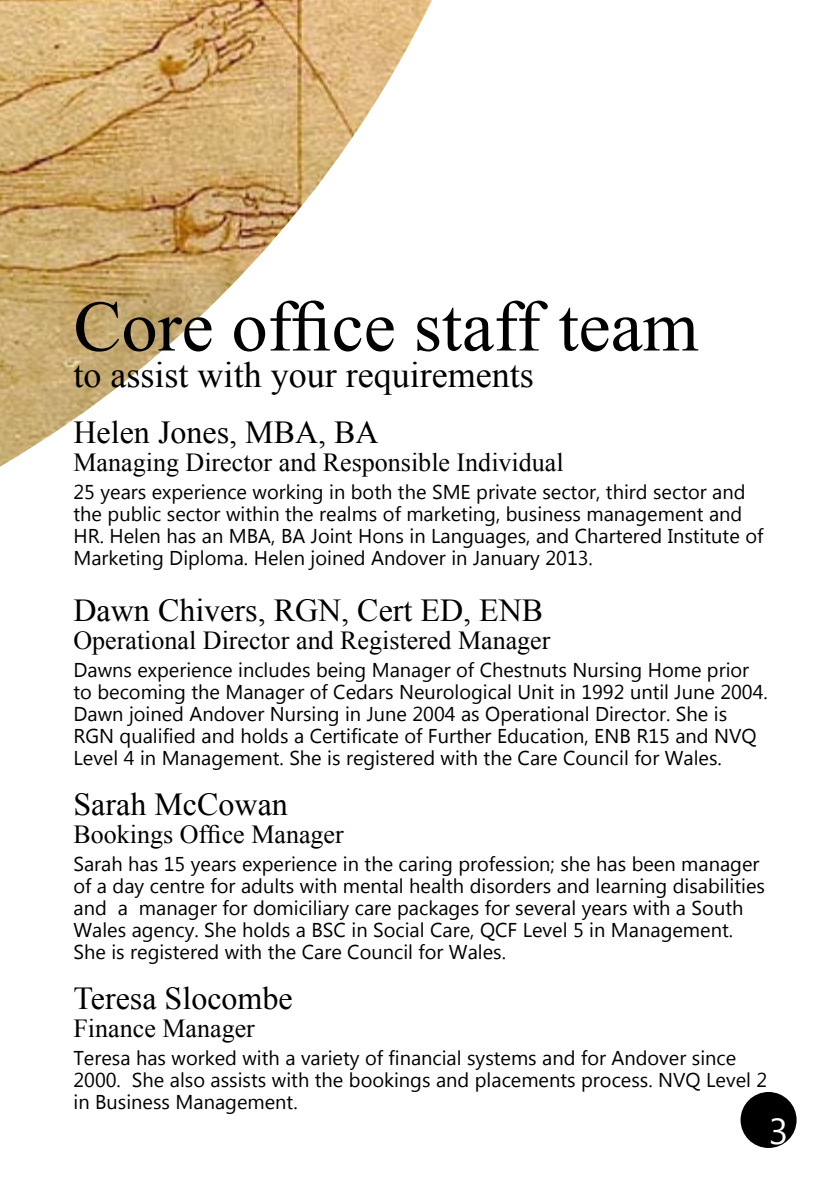
<style>
.page{position:relative;width:840px;height:1191px;background:#fff}
.page>*{position:absolute;margin:0;border:0;box-sizing:border-box;transform-origin:0 0}
.t1{font:72px "Times New Roman";color:#000}
.t2{font:36px "Times New Roman";color:#000}
.t3{font:36px "Microsoft New Tai Lue";color:#fff}
.t4{font:32px "Times New Roman";color:#000}
.t5{font:26px "Times New Roman";color:#000}
.t6{font:20px/22px "Microsoft Tai Le";color:#000}
</style>
<div class="page">
<img style="left:0;top:0;width:431px;height:466px">
<div style="left:740px;top:1092px;width:56px;height:56px;background:#000;border-radius:50%"></div>
<h1 class="t1" style="left:73px;top:278px;width:626px">Core office staff team</h1>
<h2 class="t2" style="left:73px;top:350px;width:461px">to assist with your requirements</h2>
<h3 class="t4" style="left:73px;top:410px;width:306px">Helen Jones, MBA, BA</h3>
<h3 class="t5" style="left:73px;top:444px;width:491px">Managing Director and Responsible Individual</h3>
<p class="t6" style="left:73px;top:482px;width:691px">25 years experience working in both the SME private sector, third sector and the public sector within the realms of marketing, business management and HR. Helen has an MBA, BA Joint Hons in Languages, and Chartered Institute of Marketing Diploma. Helen joined Andover in January 2013.</p>
<h3 class="t4" style="left:73px;top:588px;width:471px">Dawn Chivers, RGN, Cert ED, ENB</h3>
<h3 class="t5" style="left:73px;top:622px;width:478px">Operational Director and Registered Manager</h3>
<p class="t6" style="left:73px;top:660px;width:695px">Dawns experience includes being Manager of Chestnuts Nursing Home prior to becoming the Manager of Cedars Neurological Unit in 1992 until June 2004.<br>Dawn joined Andover Nursing in June 2004 as Operational Director. She is RGN qualified and holds a Certificate of Further Education, ENB R15 and NVQ Level 4 in Management. She is registered with the Care Council for Wales.</p>
<h3 class="t4" style="left:73px;top:782px;width:216px">Sarah McCowan</h3>
<h3 class="t5" style="left:73px;top:816px;width:272px">Bookings Office Manager</h3>
<p class="t6" style="left:73px;top:854px;width:692px">Sarah has 15 years experience in the caring profession; she has been manager of a day centre for adults with mental health disorders and learning disabilities and a manager for domiciliary care packages for several years with a South Wales agency. She holds a BSC in Social Care, QCF Level 5 in Management.<br>She is registered with the Care Council for Wales.</p>
<h3 class="t4" style="left:73px;top:976px;width:221px">Teresa Slocombe</h3>
<h3 class="t5" style="left:73px;top:1010px;width:183px">Finance Manager</h3>
<p class="t6" style="left:73px;top:1048px;width:695px">Teresa has worked with a variety of financial systems and for Andover since<br>2000. She also assists with the bookings and placements process. NVQ Level 2 in Business Management.</p>
<h2 class="t3" style="left:768px;top:1110px;width:21px">3</h2>
</div>
